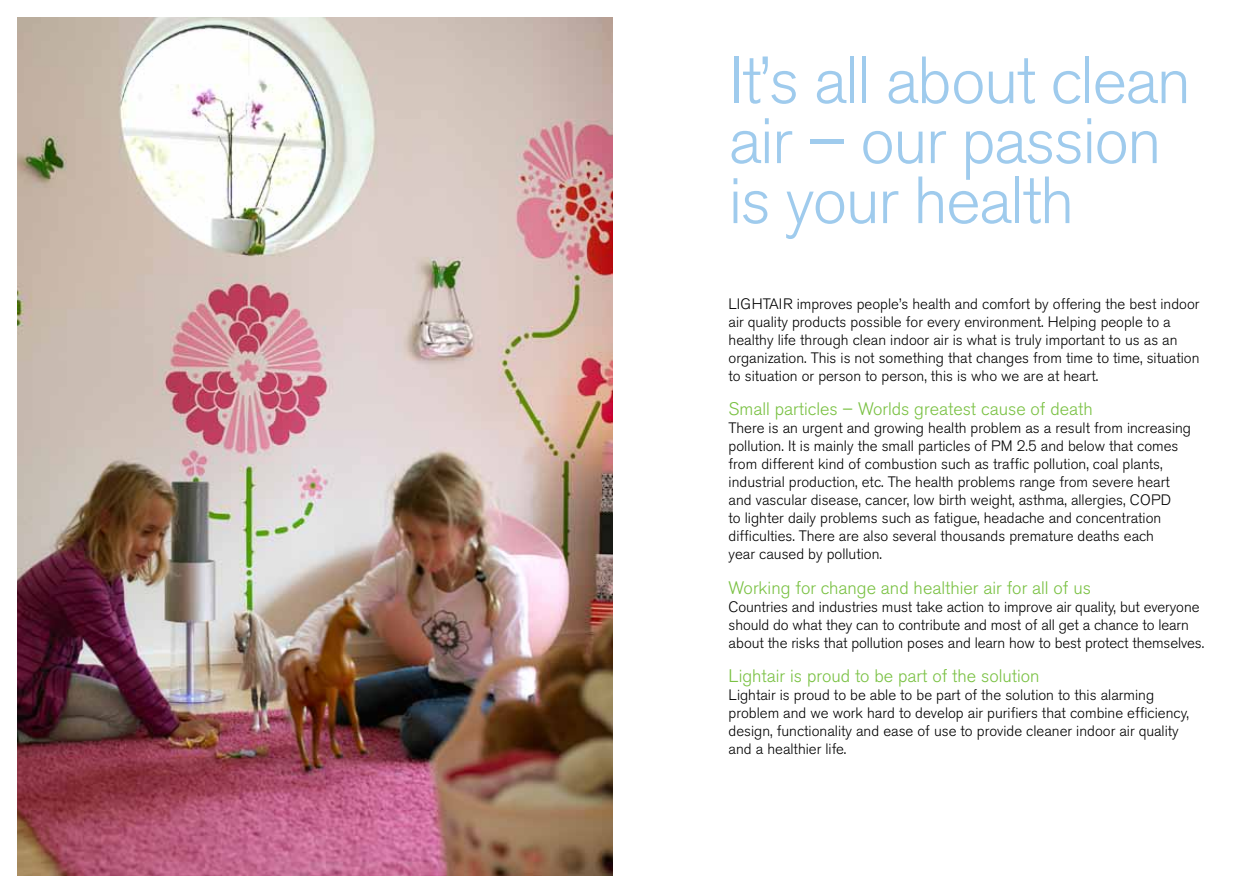
<style>
.page{position:relative;width:1259px;height:893px;background:#fff}
.page>*{position:absolute;margin:0;border:0;box-sizing:border-box;transform-origin:0 0}
.t1{font:300 66px/60px "Akzidenz Grotesk BE";letter-spacing:-.025em;color:#9fcbed}
.t2{font:300 18px "Akzidenz Grotesk BE";color:#7ac143}
.t3{font:300 15px/18px "Akzidenz Grotesk BE";color:#000}
</style>
<div class="page">
<img style="left:17px;top:17px;width:595px;height:859px">
<h1 class="t1" style="left:728px;top:52px;width:464px">It’s all about clean air – our passion is your health</h1>
<p class="t3" style="left:728px;top:295px;width:472px">Lightair improves people’s health and comfort by offering the best indoor air quality products possible for every environment. Helping people to a healthy life through clean indoor air is what is truly important to us as an organization. This is not something that changes from time to time, situation to situation or person to person, this is who we are at heart.</p>
<p class="t2" style="left:728px;top:399px;width:366px">Small particles – Worlds greatest cause of death</p>
<p class="t3" style="left:728px;top:419px;width:464px">There is an urgent and growing health problem as a result from increasing pollution. It is mainly the small particles of PM 2.5 and below that comes from different kind of combustion such as traffic pollution, coal plants, industrial production, etc. The health problems range from severe heart and vascular disease, cancer, low birth weight, asthma, allergies, COPD<br>to lighter daily problems such as fatigue, headache and concentration difficulties. There are also several thousands premature deaths each<br>year caused by pollution.</p>
<p class="t2" style="left:728px;top:577px;width:364px">Working for change and healthier air for all of us</p>
<p class="t3" style="left:728px;top:598px;width:477px">Countries and industries must take action to improve air quality, but everyone should do what they can to contribute and most of all get a chance to learn about the risks that pollution poses and learn how to best protect themselves.</p>
<p class="t2" style="left:728px;top:666px;width:312px">Lightair is proud to be part of the solution</p>
<p class="t3" style="left:728px;top:686px;width:462px">Lightair is proud to be able to be part of the solution to this alarming problem and we work hard to develop air purifiers that combine efficiency, design, functionality and ease of use to provide cleaner indoor air quality and a healthier life.</p>
</div>
